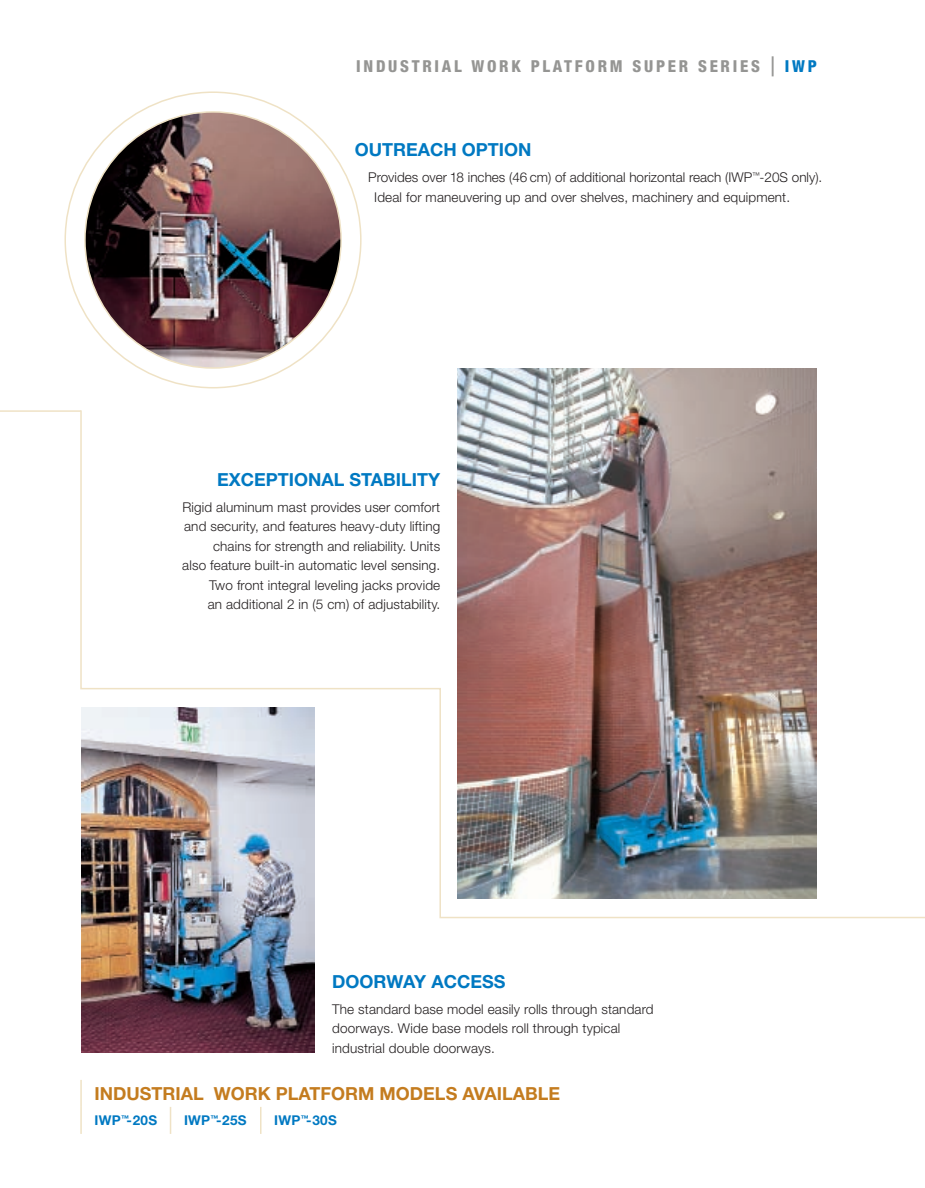
<style>
.page{position:relative;width:925px;height:1188px;background:#fff}
.page>*{position:absolute;margin:0;border:0;box-sizing:border-box;transform-origin:0 0}
.t1{font:700 18px "Helvetica Neue LT Std";color:#0079c2}
.t2{font:700 18px "Helvetica Neue LT Std";color:#c47c1f}
.t3{font:800 condensed 16.5px "Helvetica Neue LT Std";letter-spacing:.165em;color:#959593}
.t4{font:300 13.5px/19.5px "Helvetica Neue LT Std";letter-spacing:.01em;color:#231f20}
.t5{font:700 13.5px "Helvetica Neue LT Std";letter-spacing:.02em;color:#0079c2}
.s1{font-weight:400;font-size:27px}
.s2{color:#0079c2}
</style>
<div class="page">
<img style="left:458px;top:368px;width:359px;height:41px">
<img style="left:81px;top:919px;width:234px;height:134px">
<hr style="left:0;top:410px;width:81px;height:2px;background:#efe2c5">
<img style="left:85px;top:112px;width:256px;height:256px;border-radius:50%">
<img style="left:80px;top:409px;width:845px;height:510px">
<hr style="left:80px;top:1080px;width:2px;height:27px;background:#efe2c5">
<hr style="left:80px;top:1107px;width:2px;height:27px;background:#efe2c5">
<svg style="left:170px;top:1107px;width:1px;height:27px"></svg>
<svg style="left:260px;top:1107px;width:1px;height:27px"></svg>
<p class="t3" style="left:356px;top:56px;width:462px">INDUSTRIAL WORK PLATFORM SUPER SERIES <span class="s1">|</span> <span class="s2">IWP</span></p>
<h1 class="t1" style="left:355px;top:138px;width:178px">OUTREACH OPTION</h1>
<p class="t4" style="left:374px;top:167px;width:450px;text-indent:-6px">Provides over 18 inches (46 cm) of additional horizontal reach (IWP<sup>™</sup>-20S only).<br>Ideal for maneuvering up and over shelves, machinery and equipment.</p>
<h1 class="t1" style="left:217px;top:468px;width:224px">EXCEPTIONAL STABILITY</h1>
<p class="t4" style="left:182px;top:497px;width:259px;text-align:right">Rigid aluminum mast provides user comfort and security, and features heavy-duty lifting chains for strength and reliability. Units<br>also feature built-in automatic level sensing.<br>Two front integral leveling jacks provide<br>an additional 2 in (5 cm) of adjustability.</p>
<h1 class="t1" style="left:332px;top:970px;width:163px">DOORWAY ACCESS</h1>
<p class="t4" style="left:332px;top:999px;width:323px">The standard base model easily rolls through standard doorways. Wide base models roll through typical industrial double doorways.</p>
<h1 class="t2" style="left:95px;top:1082px;width:135px">INDUSTRIAL WOR</h1>
<h1 class="t2" style="left:258px;top:1082px;width:43px">K PLATFOR</h1>
<h1 class="t2" style="left:358px;top:1082px;width:203px">M MODELS AVAILABLE</h1>
<p class="t5" style="left:95px;top:1112px;width:64px">IWP<sup>™</sup>-20S</p>
<p class="t5" style="left:184px;top:1112px;width:64px">IWP<sup>™</sup>-25S</p>
<p class="t5" style="left:274px;top:1112px;width:64px">IWP<sup>™</sup>-30S</p>
</div>
